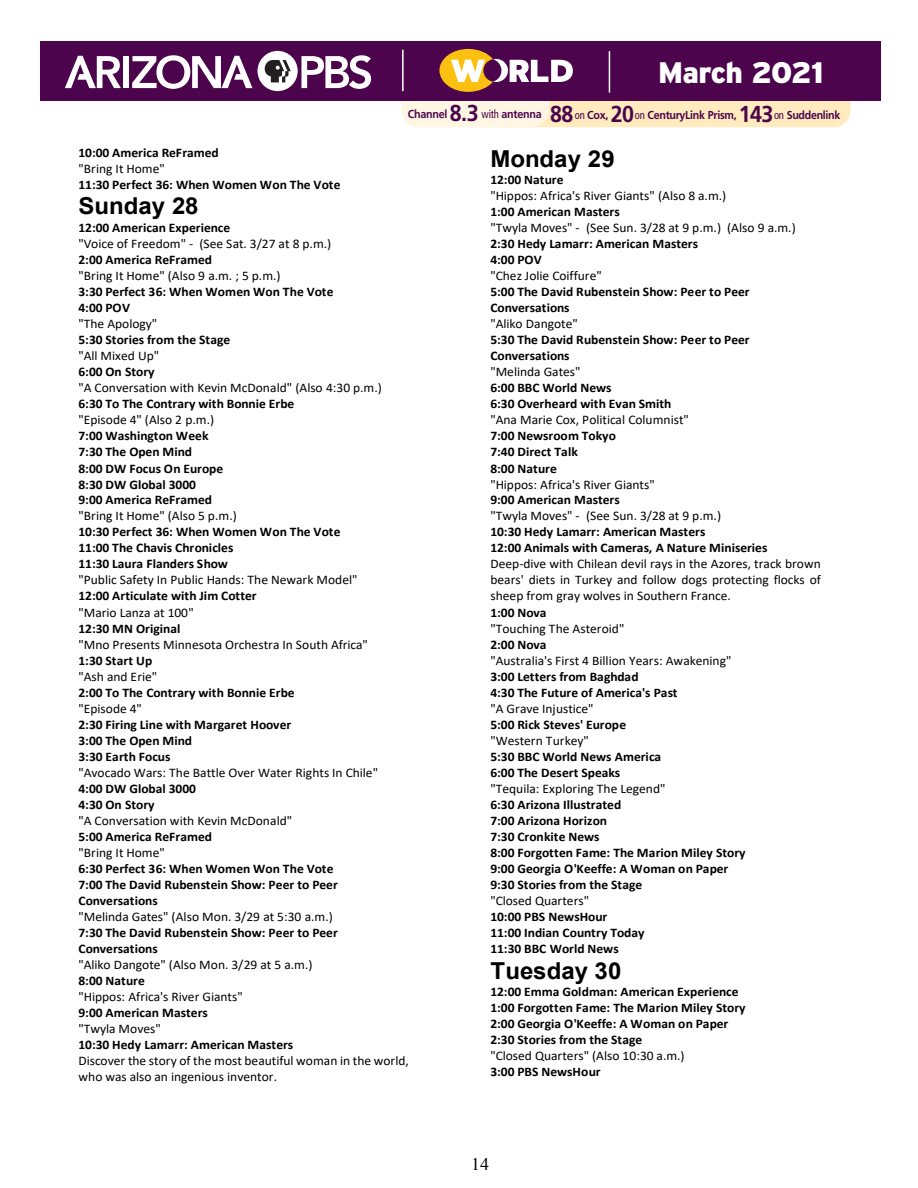
<style>
.page{position:relative;width:918px;height:1188px;background:#fff}
.page>*{position:absolute;margin:0;border:0;box-sizing:border-box;transform-origin:0 0}
.t1{font:900 29.7px "PBS Explorer";letter-spacing:-.03em;color:#fff}
.t2{font:700 23.4px "Arial";color:#000}
.t3{font:17.55px "Times New Roman";color:#000}
.t4{font:700 13.05px/16px "Calibri";color:#000}
.t5{font:700 11.55px "Frutiger LT Std";letter-spacing:-.03em;color:#4c054c;scale:.93 1}
.s1{font-size:23.1px}
.s2{font-weight:400;font-stretch:condensed}
.s3{font-weight:400}
</style>
<div class="page">
<div style="left:41px;top:41px;width:840px;height:60px;background:#4c054c"></div>
<svg style="left:65px;top:56px;width:56px;height:32px"></svg>
<div style="left:123px;top:56px;width:6px;height:32px;background:#fff"></div>
<svg style="left:132px;top:55px;width:120px;height:34px"></svg>
<svg style="left:258px;top:51px;width:113px;height:40px"></svg>
<svg style="left:402px;top:49px;width:449px;height:78px"></svg>
<p class="t5" style="left:408px;top:108px;width:145px">Channel <span class="s1">8.3</span> <span class="s2">with</span> antenna</p>
<h1 class="t1" style="left:658px;top:55px;width:167px">March 2021</h1>
<p class="t5" style="left:550px;top:108px;width:314px"><span class="s1">88</span> <span class="s2">on</span> Cox, <span class="s1">20</span><span class="s2">on</span> CenturyLink Prism, <span class="s1">143</span><span class="s2">on</span> Suddenlink</p>
<p class="t4" style="left:79px;top:145px;width:264px">10:00 America ReFramed<br><span class="s3">"Bring It Home"<br></span>11:30 Perfect 36: When Women Won The Vote</p>
<p class="t2" style="left:79px;top:191px;width:122px">Sunday 28</p>
<p class="t4" style="left:79px;top:219px;width:332px">12:00 American Experience<br><span class="s3">"Voice of Freedom" - (See Sat. 3/27 at 8 p.m.)<br></span>2:00 America ReFramed<br><span class="s3">"Bring It Home" (Also 9 a.m. ; 5 p.m.)<br></span>3:30 Perfect 36: When Women Won The Vote<br>4:00 POV<br><span class="s3">"The Apology"<br></span>5:30 Stories from the Stage<br><span class="s3">"All Mixed Up"<br></span>6:00 On Story<br><span class="s3">"A Conversation with Kevin McDonald" (Also 4:30 p.m.)<br></span>6:30 To The Contrary with Bonnie Erbe<br><span class="s3">"Episode 4" (Also 2 p.m.)<br></span>7:00 Washington Week<br>7:30 The Open Mind<br>8:00 DW Focus On Europe<br>8:30 DW Global 3000<br>9:00 America ReFramed<br><span class="s3">"Bring It Home" (Also 5 p.m.)<br></span>10:30 Perfect 36: When Women Won The Vote<br>11:00 The Chavis Chronicles<br>11:30 Laura Flanders Show<br><span class="s3">"Public Safety In Public Hands: The Newark Model"<br></span>12:00 Articulate with Jim Cotter<br><span class="s3">"Mario Lanza at 100"<br></span>12:30 MN Original<br><span class="s3">"Mno Presents Minnesota Orchestra In South Africa"<br></span>1:30 Start Up<br><span class="s3">"Ash and Erie"<br></span>2:00 To The Contrary with Bonnie Erbe<br><span class="s3">"Episode 4"<br></span>2:30 Firing Line with Margaret Hoover<br>3:00 The Open Mind<br>3:30 Earth Focus<br><span class="s3">"Avocado Wars: The Battle Over Water Rights In Chile"<br></span>4:00 DW Global 3000<br>4:30 On Story<br><span class="s3">"A Conversation with Kevin McDonald"<br></span>5:00 America ReFramed<br><span class="s3">"Bring It Home"<br></span>6:30 Perfect 36: When Women Won The Vote<br>7:00 The David Rubenstein Show: Peer to Peer<br>Conversations<br><span class="s3">"Melinda Gates" (Also Mon. 3/29 at 5:30 a.m.)<br></span>7:30 The David Rubenstein Show: Peer to Peer<br>Conversations<br><span class="s3">"Aliko Dangote" (Also Mon. 3/29 at 5 a.m.)<br></span>8:00 Nature<br><span class="s3">"Hippos: Africa's River Giants"<br></span>9:00 American Masters<br><span class="s3">"Twyla Moves"<br></span>10:30 Hedy Lamarr: American Masters<br><span class="s3">Discover the story of the most beautiful woman in the world, who was also an ingenious inventor.</span></p>
<p class="t2" style="left:490px;top:143px;width:126px">Monday 29</p>
<p class="t4" style="left:490px;top:172px;width:332px">12:00 Nature<br><span class="s3">"Hippos: Africa's River Giants" (Also 8 a.m.)<br></span>1:00 American Masters<br><span class="s3">"Twyla Moves" - (See Sun. 3/28 at 9 p.m.) (Also 9 a.m.)<br></span>2:30 Hedy Lamarr: American Masters<br>4:00 POV<br><span class="s3">"Chez Jolie Coiffure"<br></span>5:00 The David Rubenstein Show: Peer to Peer<br>Conversations<br><span class="s3">"Aliko Dangote"<br></span>5:30 The David Rubenstein Show: Peer to Peer<br>Conversations<br><span class="s3">"Melinda Gates"<br></span>6:00 BBC World News<br>6:30 Overheard with Evan Smith<br><span class="s3">"Ana Marie Cox, Political Columnist"<br></span>7:00 Newsroom Tokyo<br>7:40 Direct Talk<br>8:00 Nature<br><span class="s3">"Hippos: Africa's River Giants"<br></span>9:00 American Masters<br><span class="s3">"Twyla Moves" - (See Sun. 3/28 at 9 p.m.)<br></span>10:30 Hedy Lamarr: American Masters<br>12:00 Animals with Cameras, A Nature Miniseries<br><span class="s3">Deep-dive with Chilean devil rays in the Azores, track brown bears' diets in Turkey and follow dogs protecting flocks of sheep from gray wolves in Southern France.<br></span>1:00 Nova<br><span class="s3">"Touching The Asteroid"<br></span>2:00 Nova<br><span class="s3">"Australia's First 4 Billion Years: Awakening"<br></span>3:00 Letters from Baghdad<br>4:30 The Future of America's Past<br><span class="s3">"A Grave Injustice"<br></span>5:00 Rick Steves' Europe<br><span class="s3">"Western Turkey"<br></span>5:30 BBC World News America<br>6:00 The Desert Speaks<br><span class="s3">"Tequila: Exploring The Legend"<br></span>6:30 Arizona Illustrated<br>7:00 Arizona Horizon<br>7:30 Cronkite News<br>8:00 Forgotten Fame: The Marion Miley Story<br>9:00 Georgia O'Keeffe: A Woman on Paper<br>9:30 Stories from the Stage<br><span class="s3">"Closed Quarters"<br></span>10:00 PBS NewsHour<br>11:00 Indian Country Today<br>11:30 BBC World News</p>
<p class="t2" style="left:490px;top:955px;width:132px">Tuesday 30</p>
<p class="t4" style="left:490px;top:983px;width:257px">12:00 Emma Goldman: American Experience 1:00 Forgotten Fame: The Marion Miley Story 2:00 Georgia O'Keeffe: A Woman on Paper 2:30 Stories from the Stage<br><span class="s3">"Closed Quarters" (Also 10:30 a.m.)<br></span>3:00 PBS NewsHour</p>
<p class="t3" style="left:471px;top:1153px;width:19px">14</p>
</div>
